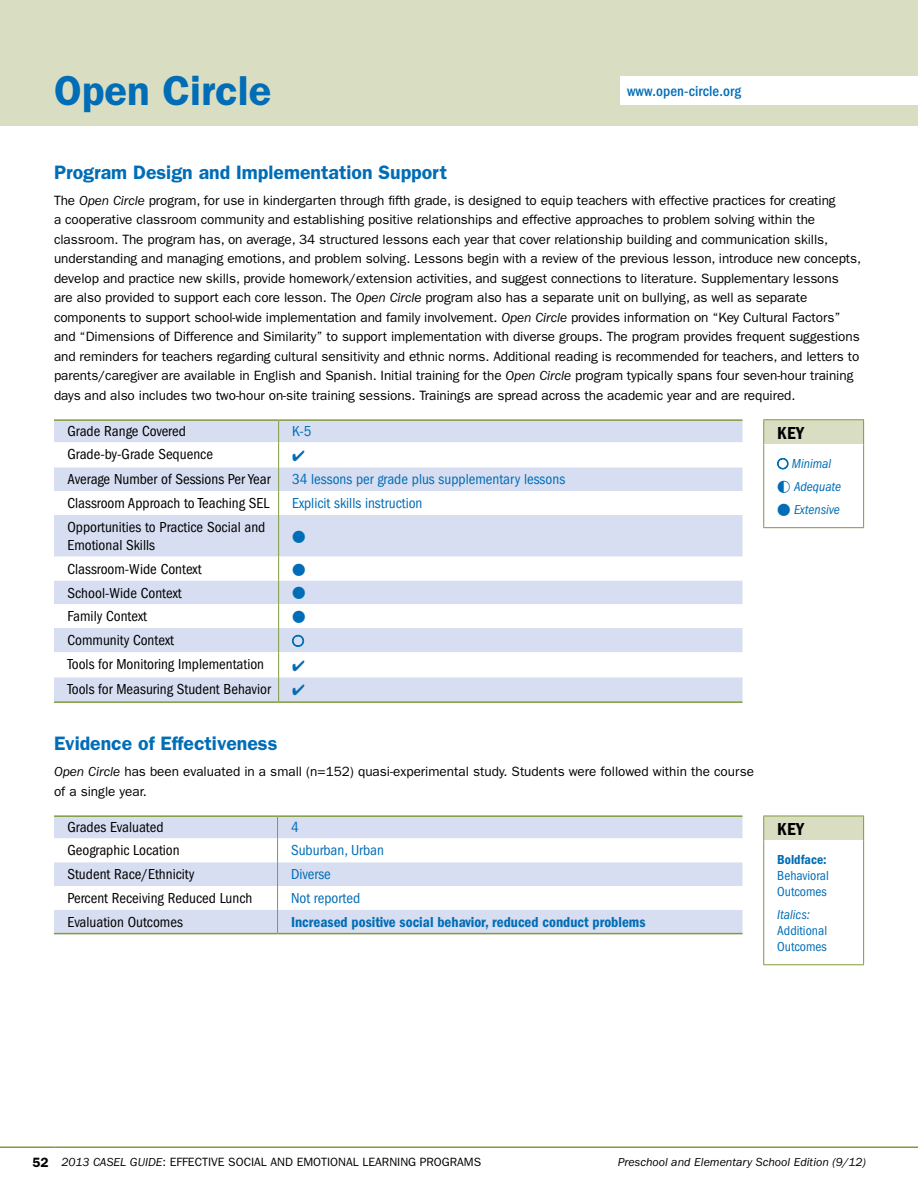
<style>
.page{position:relative;width:918px;height:1188px;background:#fff}
.page>*{position:absolute;margin:0;border:0;box-sizing:border-box;transform-origin:0 0}
.t1{font:600 42px "ITC Franklin Gothic Std";color:#006db6}
.t2{font:600 19.5px "ITC Franklin Gothic Std";color:#006db6}
.t3{font:18px "ITC Franklin Gothic Std Dm Cd";letter-spacing:.02em;color:#000}
.t4{font:condensed 15px/18px "ITC Franklin Gothic Std";color:#000}
.t5{font:condensed 15px "ITC Franklin Gothic Std";color:#006db6}
.t6{font:15px "ITC Franklin Gothic Std Dm Cd";color:#006db6}
.t7{font:500 condensed 15px "ITC Franklin Gothic Std";letter-spacing:.01em;color:#006db6}
.t8{font:13.5px/19.5px "ITC Franklin Gothic Std";letter-spacing:-.005em;color:#000}
.t9{font:condensed 13.5px/16.2px "ITC Franklin Gothic Std";color:#006db6}
.t10{font:italic condensed 13.5px/23px "ITC Franklin Gothic Std";color:#006db6}
.t11{font:13.5px "ITC Franklin Gothic Std Dm Cd";color:#006db6}
.t12{font:13.5px "Astrology Pi LT Std 1";color:#006db6}
.t13{font:12px "ITC Franklin Gothic Std";color:#000}
.t14{font:italic 12px "ITC Franklin Gothic Std";color:#000}
.s1{font-style:italic}
.s2{font-weight:600;font-size:13.5px}
</style>
<div class="page">
<hr style="left:0;top:1146px;width:55px;height:2px;background:#809b3c">
<hr style="left:55px;top:1146px;width:863px;height:2px;background:#809b3c">
<div style="left:0;top:0;width:918px;height:125px;background:#d9ddc2"></div>
<div style="left:54px;top:421px;width:688px;height:280px;background:#d7def1"></div>
<svg style="left:54px;top:442px;width:688px;height:235px"></svg>
<hr style="left:278px;top:515px;width:1px;height:42px;background:#809b3c">
<svg style="left:278px;top:557px;width:1px;height:144px"></svg>
<hr style="left:54px;top:701px;width:225px;height:2px;background:#809b3c">
<hr style="left:279px;top:701px;width:463px;height:2px;background:#809b3c">
<svg style="left:278px;top:421px;width:1px;height:94px"></svg>
<hr style="left:54px;top:419px;width:225px;height:2px;background:#809b3c">
<hr style="left:279px;top:419px;width:463px;height:2px;background:#809b3c">
<div style="left:54px;top:817px;width:688px;height:116px;background:#d7def1"></div>
<svg style="left:54px;top:838px;width:688px;height:72px"></svg>
<hr style="left:54px;top:933px;width:224px;height:1px;background:#809b3c">
<hr style="left:278px;top:933px;width:464px;height:1px;background:#809b3c">
<svg style="left:277px;top:817px;width:1px;height:116px"></svg>
<hr style="left:54px;top:815px;width:224px;height:2px;background:#809b3c">
<hr style="left:278px;top:815px;width:464px;height:2px;background:#809b3c">
<div style="left:620px;top:77px;width:298px;height:28px;background:#fff"></div>
<div style="left:764px;top:420px;width:100px;height:25px;background:#d9ddc2"></div>
<hr style="left:763px;top:419px;width:101px;height:1px;background:#809b3c">
<svg style="left:763px;top:420px;width:1px;height:25px"></svg>
<svg style="left:863px;top:420px;width:1px;height:25px"></svg>
<hr style="left:763px;top:445px;width:1px;height:82px;background:#809b3c">
<hr style="left:863px;top:445px;width:1px;height:82px;background:#809b3c">
<hr style="left:763px;top:527px;width:101px;height:1px;background:#809b3c">
<svg style="left:777px;top:458px;width:12px;height:12px"></svg>
<div style="left:764px;top:816px;width:100px;height:25px;background:#d9ddc2"></div>
<hr style="left:763px;top:816px;width:101px;height:1px;background:#809b3c">
<svg style="left:763px;top:816px;width:1px;height:25px"></svg>
<svg style="left:863px;top:816px;width:1px;height:25px"></svg>
<hr style="left:763px;top:841px;width:1px;height:123px;background:#809b3c">
<hr style="left:863px;top:841px;width:1px;height:123px;background:#809b3c">
<hr style="left:763px;top:964px;width:101px;height:1px;background:#809b3c">
<svg style="left:293px;top:450px;width:11px;height:11px"></svg>
<svg style="left:292px;top:635px;width:12px;height:12px"></svg>
<svg style="left:293px;top:660px;width:11px;height:11px"></svg>
<svg style="left:293px;top:685px;width:11px;height:11px"></svg>
<h1 class="t1" style="left:54px;top:66px;width:219px">Open Circle</h1>
<p class="t7" style="left:627px;top:83px;width:115px">www.open-circle.org</p>
<h2 class="t2" style="left:54px;top:160px;width:395px">Program Design and Implementation Support</h2>
<p class="t8" style="left:54px;top:191px;width:809px">The <span class="s1">Open Circle</span> program, for use in kindergarten through fifth grade, is designed to equip teachers with effective practices for creating<br>a cooperative classroom community and establishing positive relationships and effective approaches to problem solving within the classroom. The program has, on average, 34 structured lessons each year that cover relationship building and communication skills, understanding and managing emotions, and problem solving. Lessons begin with a review of the previous lesson, introduce new concepts, develop and practice new skills, provide homework/extension activities, and suggest connections to literature. Supplementary lessons<br>are also provided to support each core lesson. The <span class="s1">Open Circle</span> program also has a separate unit on bullying, as well as separate components to support school-wide implementation and family involvement. <span class="s1">Open Circle</span> provides information on “Key Cultural Factors” and “Dimensions of Difference and Similarity” to support implementation with diverse groups. The program provides frequent suggestions and reminders for teachers regarding cultural sensitivity and ethnic norms. Additional reading is recommended for teachers, and letters to parents/caregiver are available in English and Spanish. Initial training for the <span class="s1">Open Circle</span> program typically spans four seven-hour training days and also includes two two-hour on-site training sessions. Trainings are spread across the academic year and are required.</p>
<p class="t4" style="left:68px;top:423px;width:120px">Grade Range Covered</p>
<p class="t5" style="left:292px;top:423px;width:21px">K-5</p>
<p class="t4" style="left:68px;top:446px;width:147px">Grade-by-Grade Sequence</p>
<p class="t4" style="left:68px;top:471px;width:205px">Average Number of Sessions Per Year</p>
<p class="t5" style="left:292px;top:471px;width:275px">34 lessons per grade plus supplementary lessons</p>
<p class="t4" style="left:68px;top:494px;width:203px">Classroom Approach to Teaching SEL</p>
<p class="t5" style="left:292px;top:495px;width:132px">Explicit skills instruction</p>
<p class="t4" style="left:68px;top:518px;width:199px">Opportunities to Practice Social and<br>Emotional Skills</p>
<p class="t12" style="left:292px;top:530px;width:15px">•</p>
<p class="t4" style="left:68px;top:560px;width:136px">Classroom-Wide Context</p>
<p class="t12" style="left:292px;top:563px;width:15px">•</p>
<p class="t4" style="left:68px;top:584px;width:116px">School-Wide Context</p>
<p class="t12" style="left:292px;top:587px;width:15px">•</p>
<p class="t4" style="left:68px;top:607px;width:81px">Family Context</p>
<p class="t12" style="left:292px;top:610px;width:15px">•</p>
<p class="t4" style="left:68px;top:631px;width:108px">Community Context</p>
<p class="t4" style="left:68px;top:656px;width:198px">Tools for Monitoring Implementation</p>
<p class="t4" style="left:68px;top:680px;width:205px">Tools for Measuring Student Behavior</p>
<h2 class="t2" style="left:54px;top:732px;width:225px">Evidence of Effectiveness</h2>
<p class="t8" style="left:54px;top:762px;width:702px"><span class="s1">Open Circle</span> has been evaluated in a small (n=152) quasi-experimental study. Students were followed within the course of a single year.</p>
<p class="t4" style="left:68px;top:819px;width:98px">Grades Evaluated</p>
<p class="t5" style="left:291px;top:819px;width:9px">4</p>
<p class="t4" style="left:68px;top:842px;width:114px">Geographic Location</p>
<p class="t5" style="left:291px;top:842px;width:94px">Suburban, Urban</p>
<p class="t4" style="left:68px;top:865px;width:128px">Student Race/Ethnicity</p>
<p class="t5" style="left:291px;top:866px;width:41px">Diverse</p>
<p class="t4" style="left:68px;top:889px;width:186px">Percent Receiving Reduced Lunch</p>
<p class="t5" style="left:291px;top:890px;width:71px">Not reported</p>
<p class="t4" style="left:68px;top:913px;width:117px">Evaluation Outcomes</p>
<p class="t6" style="left:291px;top:913px;width:356px">Increased positive social behavior, reduced conduct problems</p>
<h3 class="t3" style="left:777px;top:423px;width:28px">KEY</h3>
<p class="t10" style="left:777px;top:452px;width:65px">○ Minimal ◐ Adequate</p>
<p class="t10" style="left:777px;top:498px;width:64px">• Extensive</p>
<h3 class="t3" style="left:777px;top:819px;width:28px">KEY</h3>
<p class="t11" style="left:777px;top:851px;width:51px">Boldface:</p>
<p class="t9" style="left:777px;top:867px;width:53px">Behavioral<br>Outcomes</p>
<p class="t10" style="left:777px;top:903px;width:34px">Italics:</p>
<p class="t9" style="left:777px;top:923px;width:51px">Additional<br>Outcomes</p>
<p class="t13" style="left:33px;top:1155px;width:218px"><span class="s2">52</span> <span class="s1">2013 CASEL GUIDE</span>: effective Social</p>
<p class="t13" style="left:271px;top:1155px;width:211px">and Emotional Learni ng programs</p>
<p class="t14" style="left:618px;top:1156px;width:249px">preschool and Elementary School Edition (9/12)</p>
</div>
